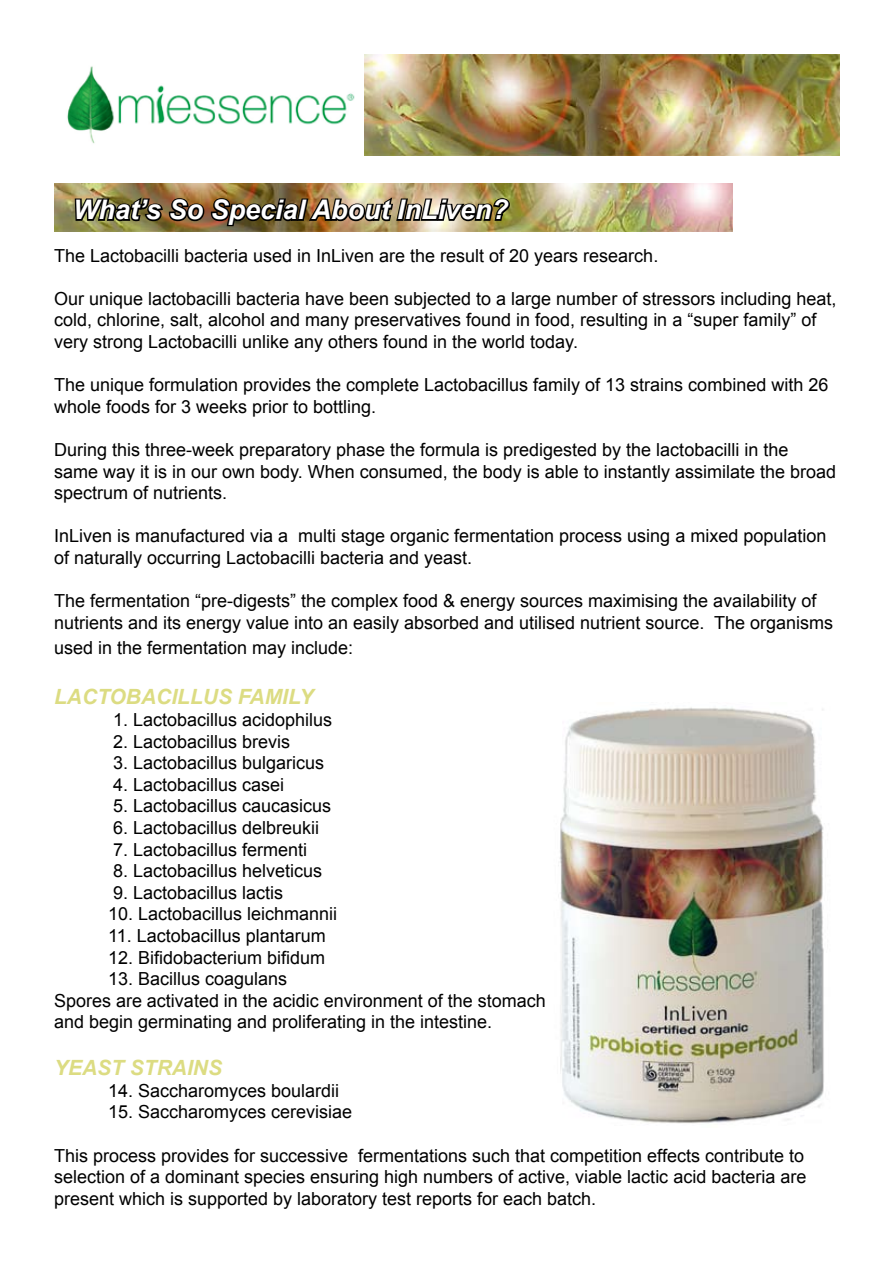
<style>
.page{position:relative;width:893px;height:1263px;background:#fff}
.page>*{position:absolute;margin:0;border:0;box-sizing:border-box;transform-origin:0 0}
.t1{font:italic 700 27px "Arial";color:#fff}
.t2{font:italic 700 21px "Arial";color:#dcdc82}
.t3{font:18px/21.6px "Arial";color:#000}
</style>
<div class="page">
<img style="left:67px;top:54px;width:772px;height:102px">
<img style="left:54px;top:184px;width:678px;height:47px">
<img style="left:73px;top:193px;width:439px;height:35px">
<img style="left:558px;top:707px;width:266px;height:417px">
<h1 class="t1" style="left:73px;top:192px;width:437px">What’s So Special About InLiven?</h1>
<p class="t3" style="left:54px;top:245px;width:606px">The Lactobacilli bacteria used in InLiven are the result of 20 years research.</p>
<p class="t3" style="left:54px;top:288px;width:784px">Our unique lactobacilli bacteria have been subjected to a large number of stressors including heat, cold, chlorine, salt, alcohol and many preservatives found in food, resulting in a “super family” of very strong Lactobacilli unlike any others found in the world today.</p>
<p class="t3" style="left:54px;top:374px;width:776px">The unique formulation provides the complete Lactobacillus family of 13 strains combined with 26 whole foods for 3 weeks prior to bottling.</p>
<p class="t3" style="left:54px;top:439px;width:784px">During this three-week preparatory phase the formula is predigested by the lactobacilli in the same way it is in our own body. When consumed, the body is able to instantly assimilate the broad spectrum of nutrients.</p>
<p class="t3" style="left:54px;top:525px;width:774px">InLiven is manufactured via a multi stage organic fermentation process using a mixed population of naturally occurring Lactobacilli bacteria and yeast.</p>
<p class="t3" style="left:54px;top:590px;width:781px">The fermentation “pre-digests” the complex food &amp; energy sources maximising the availability of nutrients and its energy value into an easily absorbed and utilised nutrient source. The organisms</p>
<p class="t3" style="left:54px;top:637px;width:301px">used in the fermentation may include:</p>
<p class="t2" style="left:54px;top:683px;width:261px">LACTOBACILLUS FAMILY</p>
<p class="t3" style="left:113px;top:709px;width:221px">1. Lactobacillus acidophilus</p>
<p class="t3" style="left:113px;top:731px;width:179px">2. Lactobacillus brevis</p>
<p class="t3" style="left:113px;top:752px;width:213px">3. Lactobacillus bulgaricus</p>
<p class="t3" style="left:113px;top:774px;width:173px">4. Lactobacillus casei</p>
<p class="t3" style="left:113px;top:795px;width:220px">5. Lactobacillus caucasicus</p>
<p class="t3" style="left:113px;top:817px;width:208px">6. Lactobacillus delbreukii</p>
<p class="t3" style="left:113px;top:839px;width:196px">7. Lactobacillus fermenti</p>
<p class="t3" style="left:113px;top:860px;width:211px">8. Lactobacillus helveticus</p>
<p class="t3" style="left:113px;top:882px;width:172px">9. Lactobacillus lactis</p>
<p class="t3" style="left:108px;top:903px;width:231px">10. Lactobacillus leichmannii</p>
<p class="t3" style="left:108px;top:925px;width:219px">11. Lactobacillus plantarum</p>
<p class="t3" style="left:108px;top:947px;width:219px">12. Bifidobacterium bifidum</p>
<p class="t3" style="left:54px;top:968px;width:493px;text-indent:54px">13. Bacillus coagulans<br>Spores are activated in the acidic environment of the stomach and begin germinating and proliferating in the intestine.</p>
<p class="t2" style="left:54px;top:1054px;width:170px">YEAST STRAINS</p>
<p class="t3" style="left:108px;top:1080px;width:233px">14. Saccharomyces boulardii</p>
<p class="t3" style="left:108px;top:1101px;width:246px">15. Saccharomyces cerevisiae</p>
<p class="t3" style="left:54px;top:1145px;width:754px">This process provides for successive fermentations such that competition effects contribute to selection of a dominant species ensuring high numbers of active, viable lactic acid bacteria are present which is supported by laboratory test reports for each batch.</p>
</div>
